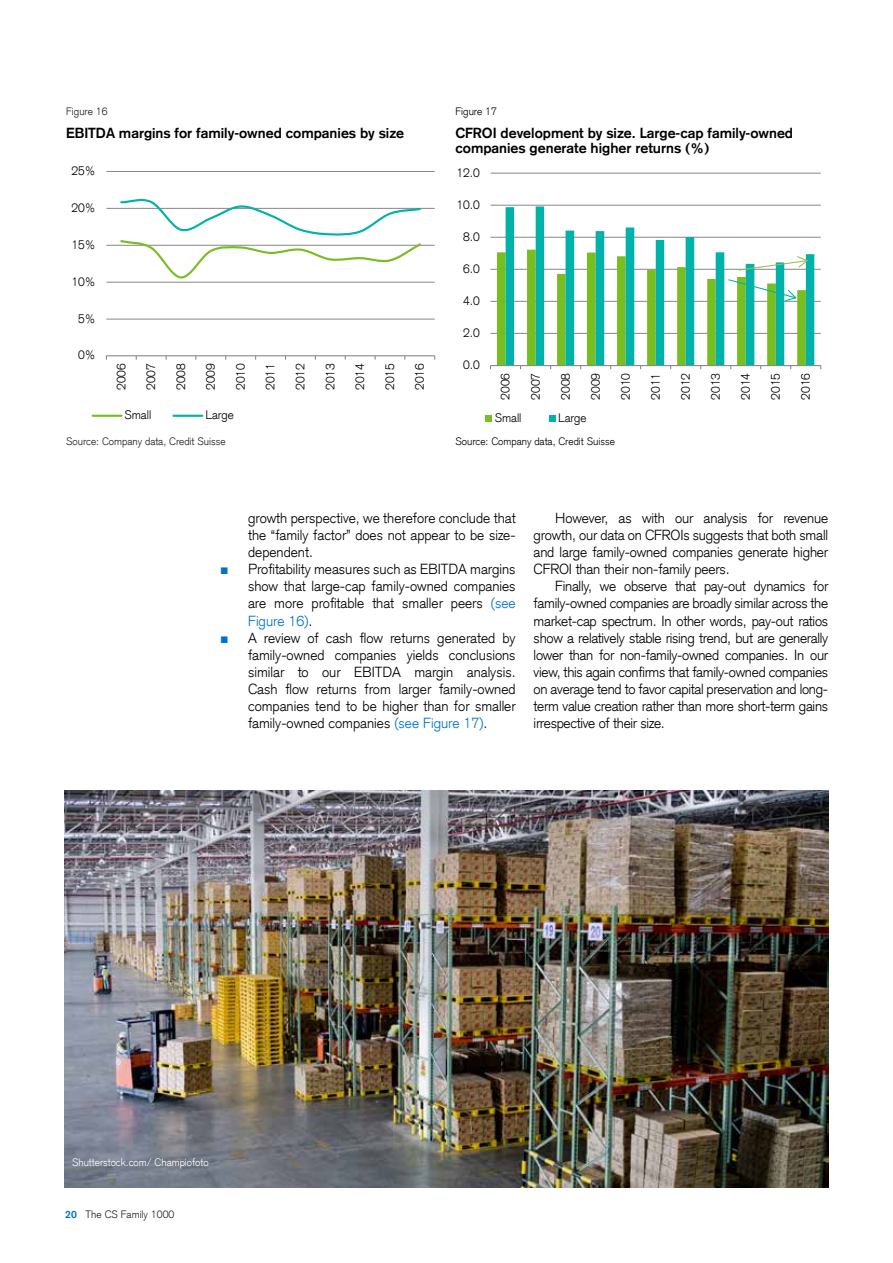
<style>
.page{position:relative;width:893px;height:1263px;background:#fff}
.page>*{position:absolute;margin:0;border:0;box-sizing:border-box;transform-origin:0 0}
.t1{font:300 14.25px/17.1px "Credit Suisse Type";color:#000;text-align:justify}
.t2{font:700 14.25px/15px "Credit Suisse Type";color:#000}
.t3{font:300 12px "Credit Suisse Type";letter-spacing:-.005em;color:#000}
.t4{font:300 10.5px "Credit Suisse Type";color:#231f20}
.t5{font:300 10.5px "Credit Suisse Type";color:#000}
.t6{font:300 10.5px "Credit Suisse Type";color:#fff}
.s1{color:#0072ce}
.s2{font-weight:700;color:#0072ce}
</style>
<div class="page">
<hr style="left:106px;top:319px;width:329px;height:1px;background:#868686">
<hr style="left:106px;top:282px;width:329px;height:1px;background:#868686">
<hr style="left:106px;top:245px;width:329px;height:1px;background:#868686">
<hr style="left:106px;top:208px;width:329px;height:1px;background:#868686">
<hr style="left:106px;top:171px;width:329px;height:1px;background:#868686">
<hr style="left:106px;top:355px;width:329px;height:1px;background:#868686">
<svg style="left:119px;top:198px;width:304px;height:81px"></svg>
<hr style="left:93px;top:415px;width:29px;height:2px;background:#78be20">
<hr style="left:174px;top:415px;width:28px;height:2px;background:#00b2a9">
<hr style="left:490px;top:333px;width:331px;height:1px;background:#868686">
<hr style="left:490px;top:301px;width:331px;height:1px;background:#868686">
<hr style="left:490px;top:269px;width:331px;height:1px;background:#868686">
<hr style="left:490px;top:237px;width:331px;height:1px;background:#868686">
<hr style="left:490px;top:205px;width:331px;height:1px;background:#868686">
<hr style="left:490px;top:173px;width:331px;height:1px;background:#868686">
<svg style="left:506px;top:206px;width:308px;height:159px"></svg>
<hr style="left:490px;top:365px;width:331px;height:1px;background:#868686">
<svg style="left:486px;top:416px;width:6px;height:6px"></svg>
<svg style="left:549px;top:416px;width:6px;height:6px"></svg>
<svg style="left:497px;top:250px;width:312px;height:119px"></svg>
<img style="left:65px;top:791px;width:763px;height:396px">
<p class="t4" style="left:66px;top:106px;width:43px">Figure 16</p>
<p class="t2" style="left:66px;top:126px;width:339px">EBITDA margins for family-owned companies by size</p>
<p class="t3" style="left:72px;top:164px;width:26px">25%</p>
<p class="t3" style="left:72px;top:201px;width:26px">20%</p>
<p class="t3" style="left:72px;top:237px;width:26px">15%</p>
<p class="t3" style="left:72px;top:274px;width:26px">10%</p>
<p class="t3" style="left:78px;top:311px;width:19px">5%</p>
<p class="t3" style="left:78px;top:348px;width:19px">0%</p>
<p class="t3" style="left:114px;top:390px;width:28px;rotate:-90deg">2006</p>
<p class="t3" style="left:144px;top:390px;width:28px;rotate:-90deg">2007</p>
<p class="t3" style="left:174px;top:390px;width:28px;rotate:-90deg">2008</p>
<p class="t3" style="left:204px;top:390px;width:28px;rotate:-90deg">2009</p>
<p class="t3" style="left:233px;top:390px;width:28px;rotate:-90deg">2010</p>
<p class="t3" style="left:263px;top:390px;width:28px;rotate:-90deg">2011</p>
<p class="t3" style="left:293px;top:390px;width:28px;rotate:-90deg">2012</p>
<p class="t3" style="left:323px;top:390px;width:28px;rotate:-90deg">2013</p>
<p class="t3" style="left:353px;top:390px;width:28px;rotate:-90deg">2014</p>
<p class="t3" style="left:383px;top:390px;width:28px;rotate:-90deg">2015</p>
<p class="t3" style="left:413px;top:390px;width:28px;rotate:-90deg">2016</p>
<p class="t3" style="left:125px;top:408px;width:28px">Small</p>
<p class="t3" style="left:205px;top:408px;width:30px">Large</p>
<p class="t4" style="left:66px;top:435px;width:161px">Source: Company data, Credit Suisse</p>
<p class="t5" style="left:455px;top:106px;width:43px">Figure 17</p>
<p class="t2" style="left:455px;top:126px;width:339px">CFROI development by size. Large-cap family-owned companies generate higher returns (%)</p>
<p class="t3" style="left:456px;top:165px;width:25px">12.0</p>
<p class="t3" style="left:456px;top:197px;width:25px">10.0</p>
<p class="t3" style="left:463px;top:229px;width:18px">8.0</p>
<p class="t3" style="left:463px;top:262px;width:18px">6.0</p>
<p class="t3" style="left:463px;top:294px;width:18px">4.0</p>
<p class="t3" style="left:463px;top:326px;width:18px">2.0</p>
<p class="t3" style="left:463px;top:358px;width:18px">0.0</p>
<p class="t3" style="left:498px;top:400px;width:28px;rotate:-90deg">2006</p>
<p class="t3" style="left:528px;top:400px;width:28px;rotate:-90deg">2007</p>
<p class="t3" style="left:558px;top:400px;width:28px;rotate:-90deg">2008</p>
<p class="t3" style="left:588px;top:400px;width:28px;rotate:-90deg">2009</p>
<p class="t3" style="left:618px;top:400px;width:28px;rotate:-90deg">2010</p>
<p class="t3" style="left:648px;top:400px;width:28px;rotate:-90deg">2011</p>
<p class="t3" style="left:678px;top:400px;width:28px;rotate:-90deg">2012</p>
<p class="t3" style="left:708px;top:400px;width:28px;rotate:-90deg">2013</p>
<p class="t3" style="left:738px;top:400px;width:28px;rotate:-90deg">2014</p>
<p class="t3" style="left:768px;top:400px;width:28px;rotate:-90deg">2015</p>
<p class="t3" style="left:798px;top:400px;width:28px;rotate:-90deg">2016</p>
<p class="t3" style="left:495px;top:411px;width:28px">Small</p>
<p class="t3" style="left:558px;top:411px;width:30px">Large</p>
<p class="t5" style="left:455px;top:435px;width:161px">Source: Company data, Credit Suisse</p>
<p class="t1" style="left:248px;top:509px;width:269px;text-align:left">growth perspective, we therefore conclude that the “family factor” does not appear to be size&shy;dependent.<br>Profitability measures such as EBITDA margins show that large-cap family-owned companies are more profitable that smaller peers <span class="s1">(see Figure 16)</span>.<br>A review of cash flow returns generated by family-owned companies yields conclusions similar to our EBITDA margin analysis.<br>Cash flow returns from larger family-owned companies tend to be higher than for smaller family-owned companies <span class="s1">(see Figure 17)</span>.</p>
<p class="t1" style="left:534px;top:509px;width:296px;text-indent:22px">However, as with our analysis for revenue growth, our data on CFROIs suggests that both small and large family-owned companies generate higher CFROI than their non-family peers.</p>
<p class="t1" style="left:534px;top:578px;width:296px;text-indent:22px">Finally, we observe that pay-out dynamics for family-owned companies are broadly similar across the market-cap spectrum. In other words, pay-out ratios show a relatively stable rising trend, but are generally lower than for non-family-owned companies. In our view, this again confirms that family-owned companies on average tend to favor capital preservation and long&shy;term value creation rather than more short-term gains irrespective of their size.</p>
<p class="t6" style="left:72px;top:1155px;width:138px">Shutterstock.com/ Champiofoto</p>
<p class="t4" style="left:65px;top:1208px;width:111px"><span class="s2">20</span> The CS Family 1000</p>
</div>
